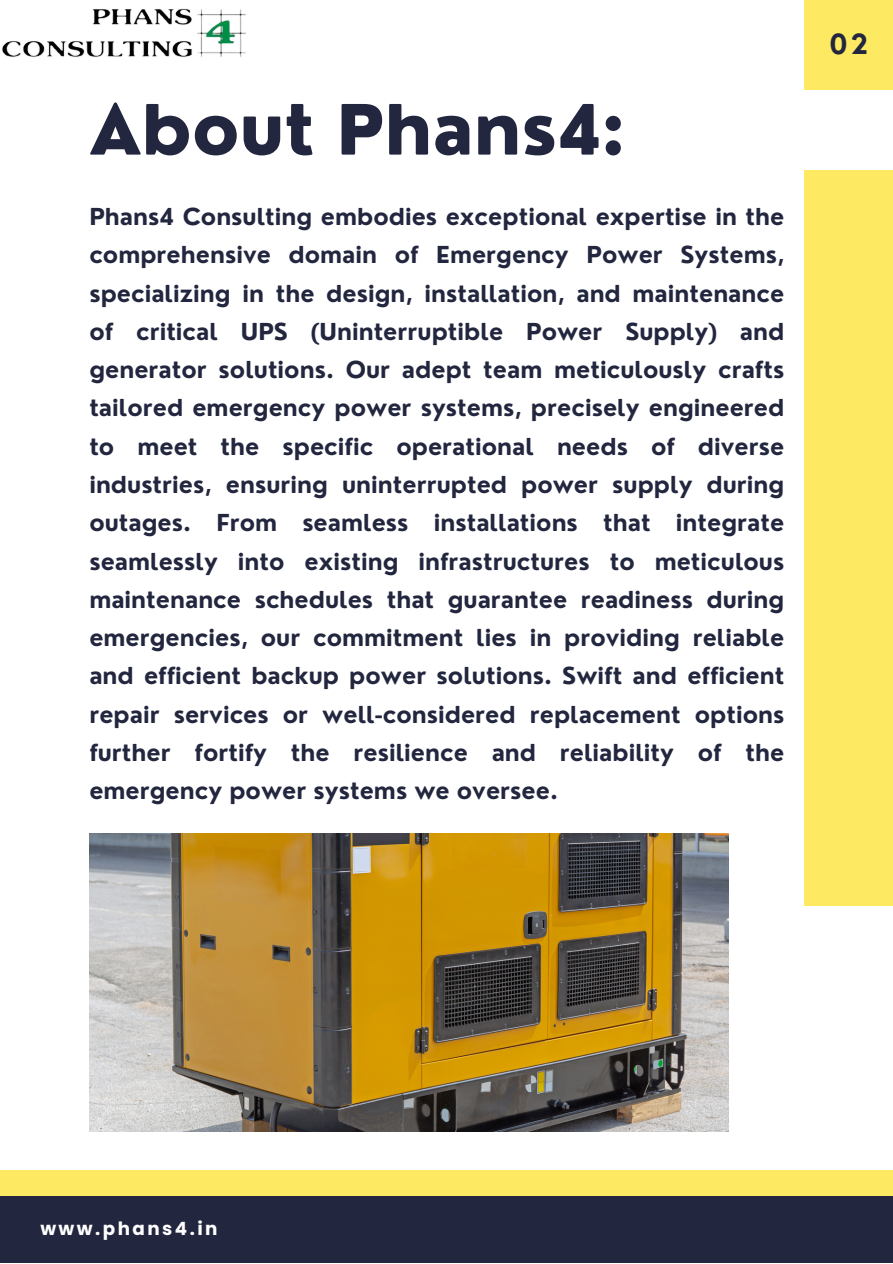
<style>
.page{position:relative;width:893px;height:1264px;background:#fff}
.page>*{position:absolute;margin:0;border:0;box-sizing:border-box;transform-origin:0 0}
.t1{font:800 67.5px "Nourd";color:#22263e}
.t2{font:700 27px "Nourd";color:#22263e}
.t3{font:700 22.8px/38.2px "Nourd";color:#22263e;text-align:justify}
.t4{font:700 18.3px "Poppins";letter-spacing:.135em;color:#fff}
</style>
<div class="page">
<div style="left:804px;top:0;width:88px;height:89px;background:#fde962"></div>
<div style="left:804px;top:170px;width:88px;height:735px;background:#fde962"></div>
<div style="left:0;top:1195px;width:892px;height:68px;background:#22263e"></div>
<div style="left:0;top:1169px;width:892px;height:26px;background:#fde962"></div>
<img style="left:1px;top:8px;width:245px;height:49px">
<img style="left:89px;top:833px;width:639px;height:297px">
<p class="t1" style="left:89px;top:87px;width:536px">About Phans4:</p>
<p class="t3" style="left:89px;top:197px;width:696px">Phans4 Consulting embodies exceptional expertise in the comprehensive domain of Emergency Power Systems, specializing in the design, installation, and maintenance of critical UPS (Uninterruptible Power Supply) and generator solutions. Our adept team meticulously crafts tailored emergency power systems, precisely engineered to meet the specific operational needs of diverse industries, ensuring uninterrupted power supply during outages. From seamless installations that integrate seamlessly into existing infrastructures to meticulous maintenance schedules that guarantee readiness during emergencies, our commitment lies in providing reliable and efficient backup power solutions. Swift and efficient repair services or well-considered replacement options further fortify the resilience and reliability of the emergency power systems we oversee.</p>
<p class="t2" style="left:829px;top:27px;width:40px">02</p>
<p class="t4" style="left:40px;top:1215px;width:179px">www.phans4.in</p>
</div>
